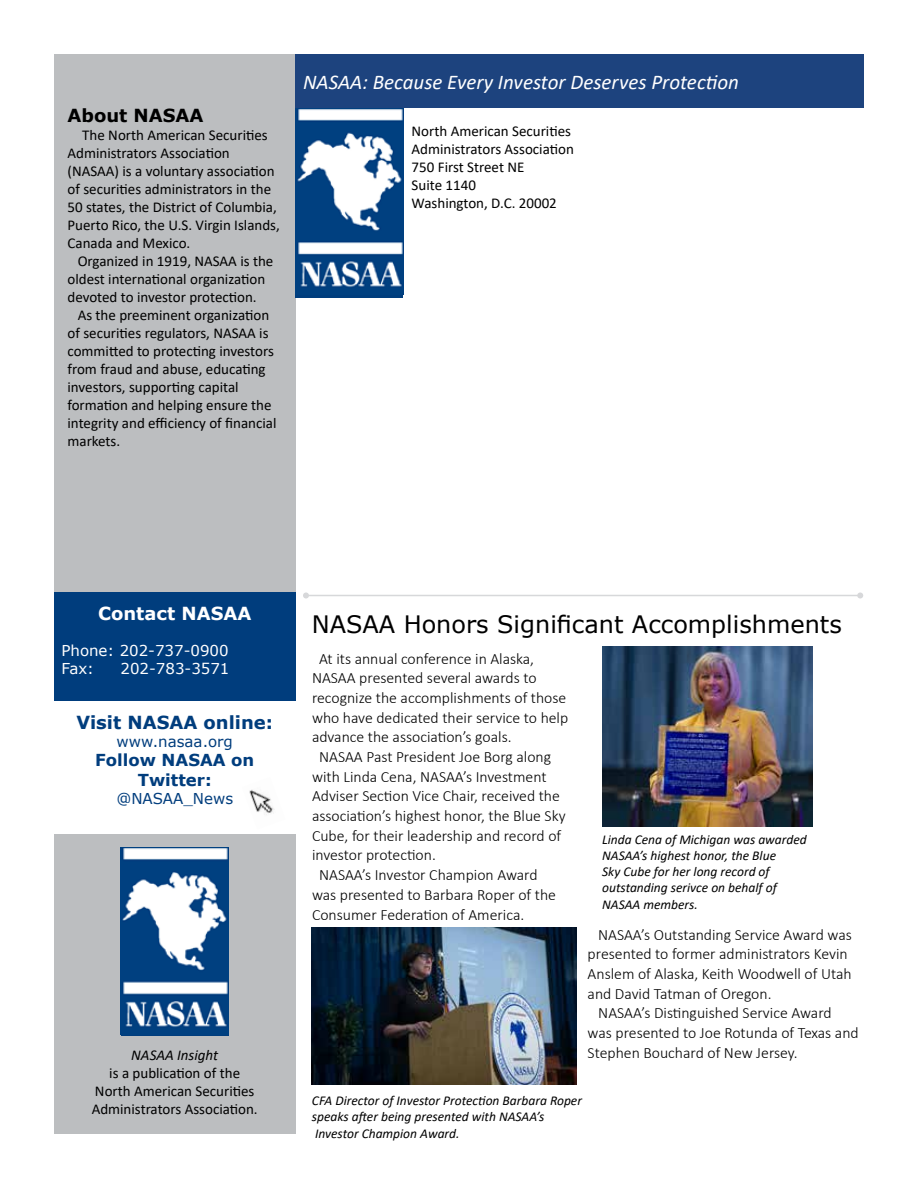
<style>
.page{position:relative;width:918px;height:1188px;background:#fff}
.page>*{position:absolute;margin:0;border:0;box-sizing:border-box;transform-origin:0 0}
.t1{font:24px "Verdana";color:#000}
.t2{font:italic 21px "Calibri";color:#fff}
.t3{font:700 18px "Verdana";color:#003d7d}
.t4{font:700 18px "Verdana";color:#fff}
.t5{font:700 18px "Verdana";color:#000}
.t6{font:700 16.5px/19.8px "Verdana";color:#003d7d;text-align:center}
.t7{font:300 15.75px/19.6px "Calibri";color:#000}
.t8{font:15px/18px "Calibri";color:#000}
.t9{font:15px/18px "Verdana";color:#fff}
.t10{font:15px "Verdana";color:#003d7d}
.t11{font:italic 15px "Calibri";color:#000}
.t12{font:italic 13.5px/16.2px "Calibri";color:#000}
</style>
<div class="page">
<div style="left:54px;top:54px;width:242px;height:1080px;background:#bcbec0"></div>
<div style="left:296px;top:54px;width:568px;height:54px;background:#1d437e"></div>
<img style="left:296px;top:108px;width:108px;height:187px">
<hr style="left:306px;top:595px;width:554px;height:1px;background:#d7d8da">
<svg style="left:303px;top:592px;width:6px;height:6px"></svg>
<svg style="left:857px;top:592px;width:6px;height:6px"></svg>
<div style="left:54px;top:592px;width:242px;height:109px;background:#003d7d"></div>
<div style="left:54px;top:701px;width:242px;height:133px;background:#fff"></div>
<img style="left:249px;top:789px;width:26px;height:26px">
<img style="left:121px;top:847px;width:108px;height:187px">
<img style="left:312px;top:928px;width:265px;height:156px">
<img style="left:602px;top:647px;width:211px;height:180px">
<p class="t5" style="left:68px;top:103px;width:138px">About NASAA</p>
<p class="t8" style="left:67px;top:125px;width:214px;text-indent:15px">The North American Securities<br>Administrators Association (NASAA) is a voluntary association of securities administrators in the<br>50 states, the District of Columbia,<br>Puerto Rico, the U.S. Virgin Islands,<br>Canada and Mexico.</p>
<p class="t8" style="left:67px;top:251px;width:207px;text-indent:10px">Organized in 1919, NASAA is the oldest international organization devoted to investor protection.</p>
<p class="t8" style="left:67px;top:305px;width:211px;text-indent:10px">As the preeminent organization of securities regulators, NASAA is committed to protecting investors from fraud and abuse, educating investors, supporting capital formation and helping ensure the integrity and efficiency of financial markets.</p>
<h2 class="t2" style="left:303px;top:68px;width:438px">NASAA: Because Every Investor Deserves Protection</h2>
<p class="t8" style="left:412px;top:121px;width:164px">North American Securities<br>Administrators Association<br>750 First Street NE<br>Suite 1140<br>Washington, D.C. 20002</p>
<p class="t4" style="left:98px;top:600px;width:155px">Contact NASAA</p>
<p class="t9" style="left:62px;top:641px;width:169px">Phone: 202-737-0900<br>Fax:</p>
<p class="t9" style="left:120px;top:659px;width:111px">202-783-3571</p>
<p class="t3" style="left:76px;top:709px;width:198px">Visit NASAA online:</p>
<p class="t10" style="left:117px;top:731px;width:118px">www.nasaa.org</p>
<p class="t6" style="left:95px;top:750px;width:161px">Follow NASAA on<br>Twitter:</p>
<p class="t10" style="left:116px;top:788px;width:118px">@NASAA_News</p>
<p class="t11" style="left:131px;top:1044px;width:88px">NASAA Insight</p>
<p class="t8" style="left:92px;top:1063px;width:168px;text-align:center">is a publication of the<br>North American Securities<br>Administrators Association.</p>
<h1 class="t1" style="left:312px;top:608px;width:531px">NASAA Honors Significant Accomplishments</h1>
<p class="t7" style="left:319px;top:648px;width:217px">At its annual conference in Alaska,</p>
<p class="t7" style="left:312px;top:668px;width:226px">NASAA presented several awards to</p>
<p class="t7" style="left:312px;top:688px;width:256px">recognize the accomplishments of those</p>
<p class="t7" style="left:312px;top:707px;width:258px">who have dedicated their service to help</p>
<p class="t7" style="left:312px;top:727px;width:201px">advance the association’s goals.</p>
<p class="t7" style="left:319px;top:747px;width:234px">NASAA Past President Joe Borg along</p>
<p class="t7" style="left:312px;top:767px;width:236px">with Linda Cena, NASAA’s Investment</p>
<p class="t7" style="left:312px;top:786px;width:249px">Adviser Section Vice Chair, received the</p>
<p class="t7" style="left:312px;top:806px;width:255px">association’s highest honor, the Blue Sky</p>
<p class="t7" style="left:312px;top:826px;width:251px">Cube, for their leadership and record of</p>
<p class="t7" style="left:312px;top:845px;width:125px">investor protection.</p>
<p class="t7" style="left:319px;top:865px;width:220px">NASAA’s Investor Champion Award</p>
<p class="t7" style="left:312px;top:885px;width:246px">was presented to Barbara Roper of the</p>
<p class="t7" style="left:312px;top:904px;width:214px">Consumer Federation of America.</p>
<p class="t7" style="left:588px;top:924px;width:266px;text-indent:11px">NASAA’s Outstanding Service Award was presented to former administrators Kevin Anslem of Alaska, Keith Woodwell of Utah and David Tatman of Oregon.</p>
<p class="t7" style="left:588px;top:1003px;width:273px;text-indent:11px">NASAA’s Distinguished Service Award was presented to Joe Rotunda of Texas and<br>Stephen Bouchard of New Jersey.</p>
<p class="t12" style="left:602px;top:831px;width:206px">Linda Cena of Michigan was awarded<br>NASAA’s highest honor, the Blue<br>Sky Cube for her long record of outstanding serivce on behalf of<br>NASAA members.</p>
<p class="t12" style="left:312px;top:1092px;width:272px">CFA Director of Investor Protection Barbara Roper speaks after being presented with NASAA’s<br>Investor Champion Award.</p>
</div>
